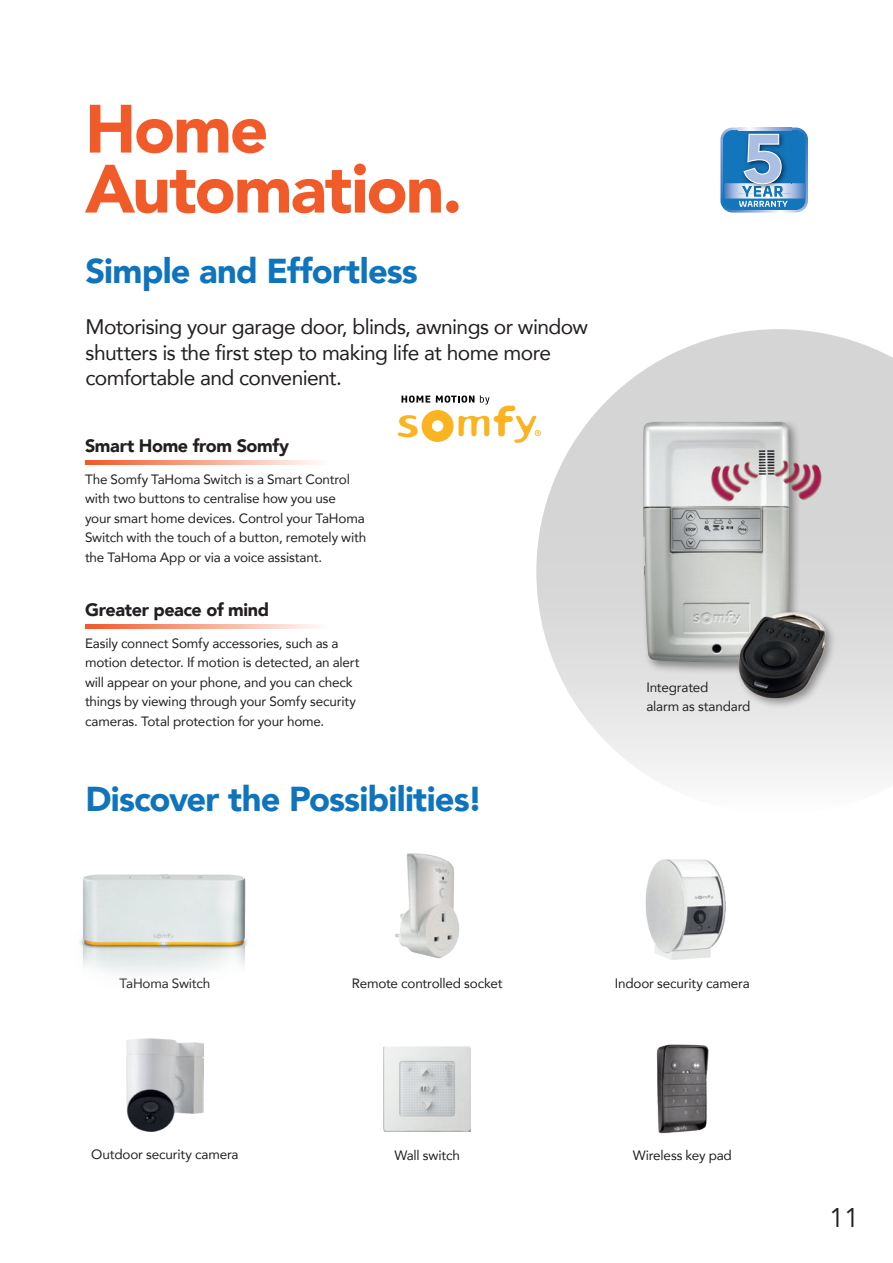
<style>
.page{position:relative;width:893px;height:1263px;background:#fff}
.page>*{position:absolute;margin:0;border:0;box-sizing:border-box;transform-origin:0 0}
.t1{font:900 67.5px/60px "Avenir";letter-spacing:-.03em;color:#f15a29}
.t2{font:900 34.5px "Avenir";letter-spacing:-.025em;color:#1074bc}
.t3{font:27px "Avenir";color:#231f20}
.t4{font:21px/25.5px "Avenir";letter-spacing:-.025em;color:#231f20}
.t5{font:900 18px "Avenir";letter-spacing:-.02em;color:#231f20}
.t6{font:13.5px/19.5px "Avenir";letter-spacing:-.015em;color:#231f20}
</style>
<div class="page">
<svg style="left:85px;top:460px;width:232px;height:5px"></svg>
<svg style="left:85px;top:624px;width:232px;height:5px"></svg>
<img style="left:80px;top:874px;width:167px;height:100px">
<img style="left:645px;top:859px;width:81px;height:101px">
<img style="left:384px;top:1046px;width:87px;height:86px">
<img style="left:126px;top:1038px;width:78px;height:93px">
<img style="left:395px;top:853px;width:64px;height:106px">
<svg style="left:536px;top:329px;width:357px;height:446px;fill:#dad9d9"></svg>
<div style="left:643px;top:422px;width:159px;height:253px;background:#231f20;opacity:.46"></div>
<img style="left:643px;top:422px;width:146px;height:240px">
<img style="left:732px;top:606px;width:128px;height:116px">
<img style="left:708px;top:456px;width:117px;height:48px">
<svg style="left:398px;top:395px;width:143px;height:48px"></svg>
<img style="left:656px;top:1044px;width:53px;height:90px">
<svg style="left:720px;top:128px;width:88px;height:85px;background:#5a97ca"></svg>
<p class="t1" style="left:85px;top:97px;width:379px">Home<br>Automation.</p>
<p class="t2" style="left:86px;top:242px;width:334px">Simple and Effortless</p>
<p class="t4" style="left:86px;top:313px;width:504px">Motorising your garage door, blinds, awnings or window</p>
<p class="t4" style="left:86px;top:339px;width:467px">shutters is the first step to making life at home more comfortable and convenient.</p>
<p class="t5" style="left:85px;top:430px;width:206px">Smart Home from Somfy</p>
<p class="t6" style="left:85px;top:469px;width:266px">The Somfy TaHoma Switch is a Smart Control</p>
<p class="t6" style="left:85px;top:488px;width:283px">with two buttons to centralise how you use<br>your smart home devices. Control your TaHoma Switch with the touch of a button, remotely with the TaHoma App or via a voice assistant.</p>
<p class="t5" style="left:85px;top:594px;width:186px">Greater peace of mind</p>
<p class="t6" style="left:85px;top:633px;width:276px">Easily connect Somfy accessories, such as a motion detector. If motion is detected, an alert will appear on your phone, and you can check things by viewing through your Somfy security cameras. Total protection for your home.</p>
<p class="t2" style="left:86px;top:770px;width:399px">Discover the Possibilities!</p>
<p class="t6" style="left:646px;top:677px;width:64px">Integrated</p>
<p class="t6" style="left:646px;top:696px;width:106px">alarm as standard</p>
<p class="t6" style="left:120px;top:973px;width:92px">TaHoma Switch</p>
<p class="t6" style="left:615px;top:973px;width:136px">Indoor security camera</p>
<p class="t6" style="left:352px;top:973px;width:152px">Remote controlled socket</p>
<p class="t6" style="left:91px;top:1144px;width:149px">Outdoor security camera</p>
<p class="t6" style="left:394px;top:1145px;width:67px">Wall switch</p>
<p class="t6" style="left:633px;top:1145px;width:101px">Wireless key pad</p>
<h3 class="t3" style="left:829px;top:1201px;width:32px">11</h3>
</div>
